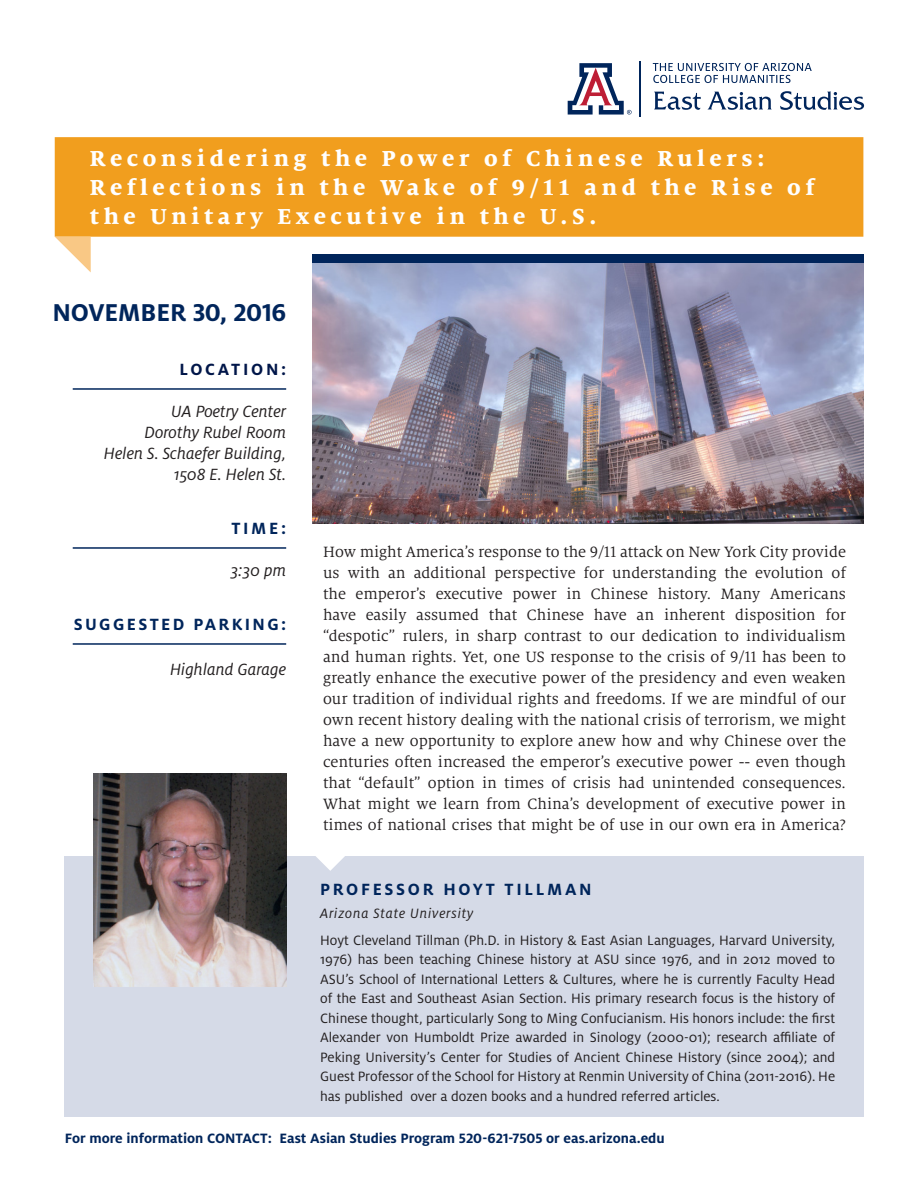
<style>
.page{position:relative;width:918px;height:1188px;background:#fff}
.page>*{position:absolute;margin:0;border:0;box-sizing:border-box;transform-origin:0 0}
.H3_italics_red{font:700 27px "Milo OT";letter-spacing:-.01em;color:#00255b}
.Main_heading_H1{font:800 24px/28.8px "Milo Serif OT";letter-spacing:.19em;color:#fff}
.tiny_subheading_ital{font:italic 18px/21px "Milo OT";color:#231f20;text-align:right}
.H2_Red{font:700 18px "Milo OT";letter-spacing:.13em;color:#00255b}
.H4_red{font:700 18px "Milo OT";letter-spacing:.15em;color:#00255b}
.H2_Red-2{font:700 18px "Milo OT";letter-spacing:.15em;color:#001649}
.Body_copy{font:16.5px/21px "Milo Serif OT";color:#231f20;text-align:justify}
.t1{font:15px/19.5px "Milo OT";color:#231f20;text-align:justify}
.t2{font:700 15px "Milo OT";color:#00255b}
.H5_italics{font:italic 15px "Milo OT";letter-spacing:.05em;color:#231f20}
</style>
<div class="page">
<img style="left:313px;top:263px;width:551px;height:261px">
<hr style="left:73px;top:388px;width:213px;height:2px;background:#00255b">
<hr style="left:73px;top:547px;width:213px;height:2px;background:#00255b">
<hr style="left:73px;top:643px;width:213px;height:2px;background:#00255b">
<div style="left:55px;top:137px;width:808px;height:100px;background:#f19e1e"></div>
<svg style="left:55px;top:237px;width:36px;height:35px"></svg>
<div style="left:313px;top:254px;width:551px;height:9px;background:#00255b"></div>
<svg style="left:567px;top:63px;width:65px;height:52px"></svg>
<svg style="left:654px;top:91px;width:210px;height:19px"></svg>
<svg style="left:653px;top:63px;width:159px;height:20px"></svg>
<hr style="left:639px;top:61px;width:1px;height:56px;background:#00255b">
<div style="left:65px;top:857px;width:799px;height:260px;background:#d5dae7"></div>
<svg style="left:305px;top:856px;width:51px;height:15px"></svg>
<img style="left:94px;top:773px;width:192px;height:213px">
<p class="Main_heading_H1" style="left:90px;top:144px;width:726px">Reconsidering the Power of Chinese Rulers:<br>Reflections in the Wake of 9/11 and the Rise of the Unitary Executive in the U.S.</p>
<p class="H3_italics_red" style="left:52px;top:297px;width:235px">NOVEMBER 30, 2016</p>
<p class="H2_Red-2" style="left:180px;top:359px;width:108px">LOCATION:</p>
<p class="tiny_subheading_ital" style="left:171px;top:401px;width:116px">UA Poetry Center</p>
<p class="tiny_subheading_ital" style="left:145px;top:422px;width:143px">Dorothy Rubel Room</p>
<p class="tiny_subheading_ital" style="left:104px;top:443px;width:184px">Helen S. Schaefer Building,<br>1508 E. Helen St.</p>
<p class="H2_Red" style="left:231px;top:518px;width:56px">TIME:</p>
<p class="tiny_subheading_ital" style="left:231px;top:560px;width:57px">3:30 pm</p>
<p class="H2_Red" style="left:74px;top:614px;width:214px">SUGGESTED PARKING:</p>
<p class="tiny_subheading_ital" style="left:170px;top:659px;width:118px">Highland Garage</p>
<p class="Body_copy" style="left:323px;top:542px;width:524px">How might America’s response to the 9/11 attack on New York City provide us with an additional perspective for understanding the evolution of the emperor’s executive power in Chinese history. Many Americans have easily assumed that Chinese have an inherent disposition for “despotic” rulers, in sharp contrast to our dedication to individualism and human rights. Yet, one US response to the crisis of 9/11 has been to greatly enhance the executive power of the presidency and even weaken our tradition of individual rights and freedoms. If we are mindful of our own recent history dealing with the national crisis of terrorism, we might have a new opportunity to explore anew how and why Chinese over the centuries often increased the emperor’s executive power -- even though that “default” option in times of crisis had unintended consequences.<br>What might we learn from China’s development of executive power in times of national crises that might be of use in our own era in America?</p>
<p class="H4_red" style="left:320px;top:880px;width:273px">PROFESSOR HOYT TILLMAN</p>
<p class="H5_italics" style="left:320px;top:905px;width:155px">Arizona State University</p>
<p class="t1" style="left:320px;top:931px;width:517px">Hoyt Cleveland Tillman (Ph.D. in History &amp; East Asian Languages, Harvard University, 1976) has been teaching Chinese history at ASU since 1976, and in 2012 moved to ASU’s School of International Letters &amp; Cultures, where he is currently Faculty Head of the East and Southeast Asian Section. His primary research focus is the history of Chinese thought, particularly Song to Ming Confucianism. His honors include: the first Alexander von Humboldt Prize awarded in Sinology (2000-01); research affiliate of Peking University’s Center for Studies of Ancient Chinese History (since 2004); and Guest Professor of the School for History at Renmin University of China (2011-2016). He has published over a dozen books and a hundred referred articles.</p>
<p class="t2" style="left:65px;top:1130px;width:601px">For more information CONTACT: East Asian Studies Program 520-621-7505 or eas.arizona.edu</p>
</div>
